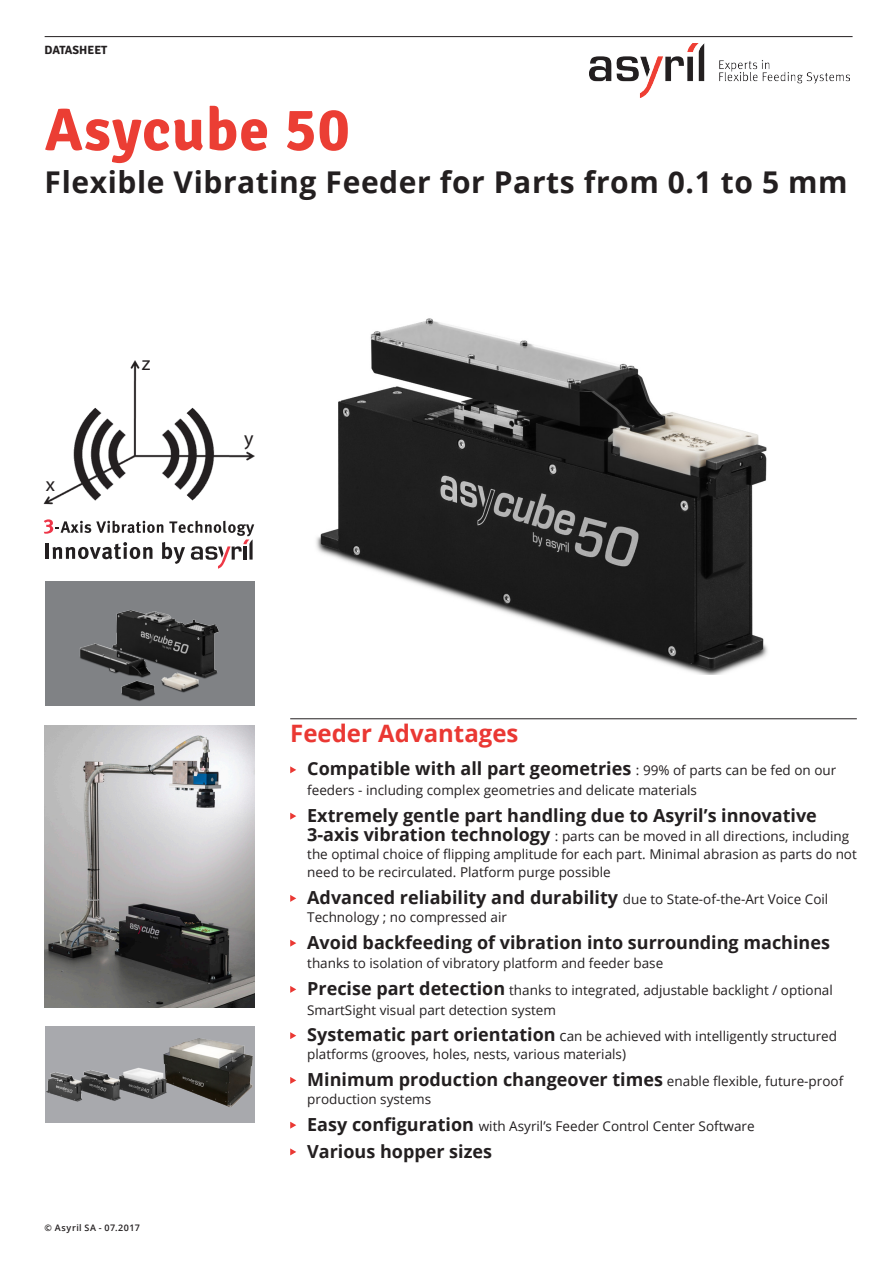
<style>
.page{position:relative;width:893px;height:1263px;background:#fff}
.page>*{position:absolute;margin:0;border:0;box-sizing:border-box;transform-origin:0 0}
.Titre_2_rouge{font:700 60px "Signika";letter-spacing:.02em;color:#eb3e34}
.Titre_2_noir{font:700 30px "Open Sans";letter-spacing:.02em;color:#231f20}
.Sous-titre_1{font:700 24px "Open Sans";color:#ea3833}
.t1{font:19.95px "Myriad Pro";color:#231f20}
.Texte_puces_1{font:700 18px "Open Sans";color:#231f20}
.Texte_puces_1-2{font:13.5px/18px "Open Sans";color:#231f20}
.t2{font:700 12px "Signika";color:#231f20}
.t3{font:600 9px "Open Sans";letter-spacing:.055em;color:#231f20}
.s1{font-weight:400;font-size:13.5px}
.s2{font-weight:700;font-size:18px}
.s3{font-size:15px}
</style>
<div class="page">
<div style="left:45px;top:1026px;width:210px;height:96px;background:#a8a9ad"></div>
<img style="left:46px;top:1038px;width:207px;height:69px">
<hr style="left:45px;top:36px;width:808px;height:1px;background:#231f20">
<img style="left:590px;top:44px;width:260px;height:54px">
<img style="left:316px;top:318px;width:452px;height:356px">
<hr style="left:290px;top:718px;width:567px;height:1px;background:#231f20">
<svg style="left:290px;top:766px;width:6px;height:7px"></svg>
<svg style="left:290px;top:813px;width:6px;height:7px"></svg>
<svg style="left:290px;top:895px;width:6px;height:7px"></svg>
<svg style="left:290px;top:940px;width:6px;height:7px"></svg>
<svg style="left:290px;top:986px;width:6px;height:7px"></svg>
<svg style="left:290px;top:1032px;width:6px;height:7px"></svg>
<svg style="left:290px;top:1077px;width:6px;height:7px"></svg>
<svg style="left:290px;top:1122px;width:6px;height:7px"></svg>
<svg style="left:290px;top:1148px;width:6px;height:7px"></svg>
<img style="left:45px;top:581px;width:210px;height:124px">
<img style="left:44px;top:360px;width:210px;height:145px">
<svg style="left:44px;top:519px;width:210px;height:50px"></svg>
<img style="left:45px;top:726px;width:210px;height:282px">
<p class="t2" style="left:45px;top:43px;width:64px">DATASHEET</p>
<p class="Titre_2_rouge" style="left:45px;top:94px;width:306px">Asycube 50</p>
<p class="Titre_2_noir" style="left:45px;top:161px;width:805px">Flexible Vibrating Feeder for Parts from 0.1 to 5 mm</p>
<p class="t1" style="left:46px;top:472px;width:11px">x</p>
<p class="t1" style="left:142px;top:351px;width:10px">z</p>
<p class="t3" style="left:45px;top:1221px;width:97px">© Asyril SA - 07.2017</p>
<p class="t1" style="left:244px;top:426px;width:11px">y</p>
<p class="Sous-titre_1" style="left:290px;top:716px;width:230px">Feeder Advantages</p>
<p class="Texte_puces_1" style="left:307px;top:756px;width:531px">Compatible with all part geometries <span class="s1">: 99% of parts can be fed on our</span></p>
<p class="Texte_puces_1-2" style="left:307px;top:781px;width:391px">feeders - including complex geometries and delicate materials</p>
<p class="Texte_puces_1" style="left:307px;top:802px;width:511px">Extremely gentle part handling due to Asyril’s innovative</p>
<p class="Texte_puces_1-2" style="left:307px;top:827px;width:551px"><span class="s2">3-axis vibration technology</span> : parts can be moved in all directions, including the optimal choice of flipping amplitude for each part. Minimal abrasion as parts do not need to be recirculated. Platform purge possible</p>
<p class="Texte_puces_1" style="left:307px;top:885px;width:523px">Advanced reliability and durability <span class="s1">due to State-of-the-Art Voice Coil</span></p>
<p class="Texte_puces_1-2" style="left:307px;top:908px;width:201px">Technology ; no compressed air</p>
<p class="Texte_puces_1" style="left:307px;top:929px;width:524px">Avoid backfeeding of vibration into surrounding machines</p>
<p class="Texte_puces_1-2" style="left:307px;top:954px;width:358px">thanks to isolation of vibratory platform and feeder base</p>
<p class="Texte_puces_1-2" style="left:307px;top:980px;width:527px;line-height:19.5px"><span class="s2">Precise part detection</span> thanks to integrated, adjustable backlight / optional<br>SmartSight visual part detection system</p>
<p class="Texte_puces_1-2" style="left:307px;top:1027px;width:531px"><span class="s2">Systematic part orientation</span> <span class="s3">c</span>an be achieved with intelligently structured platforms (grooves, holes, nests, various materials)</p>
<p class="Texte_puces_1" style="left:307px;top:1067px;width:538px">Minimum production changeover times <span class="s1">enable flexible, future-proof</span></p>
<p class="Texte_puces_1-2" style="left:307px;top:1090px;width:126px">production systems</p>
<p class="Texte_puces_1-2" style="left:307px;top:1116px;width:449px"><span class="s2">Easy configuration</span> with Asyril’s Feeder Control Center Software</p>
<p class="Texte_puces_1" style="left:307px;top:1138px;width:186px">Various hopper sizes</p>
</div>
